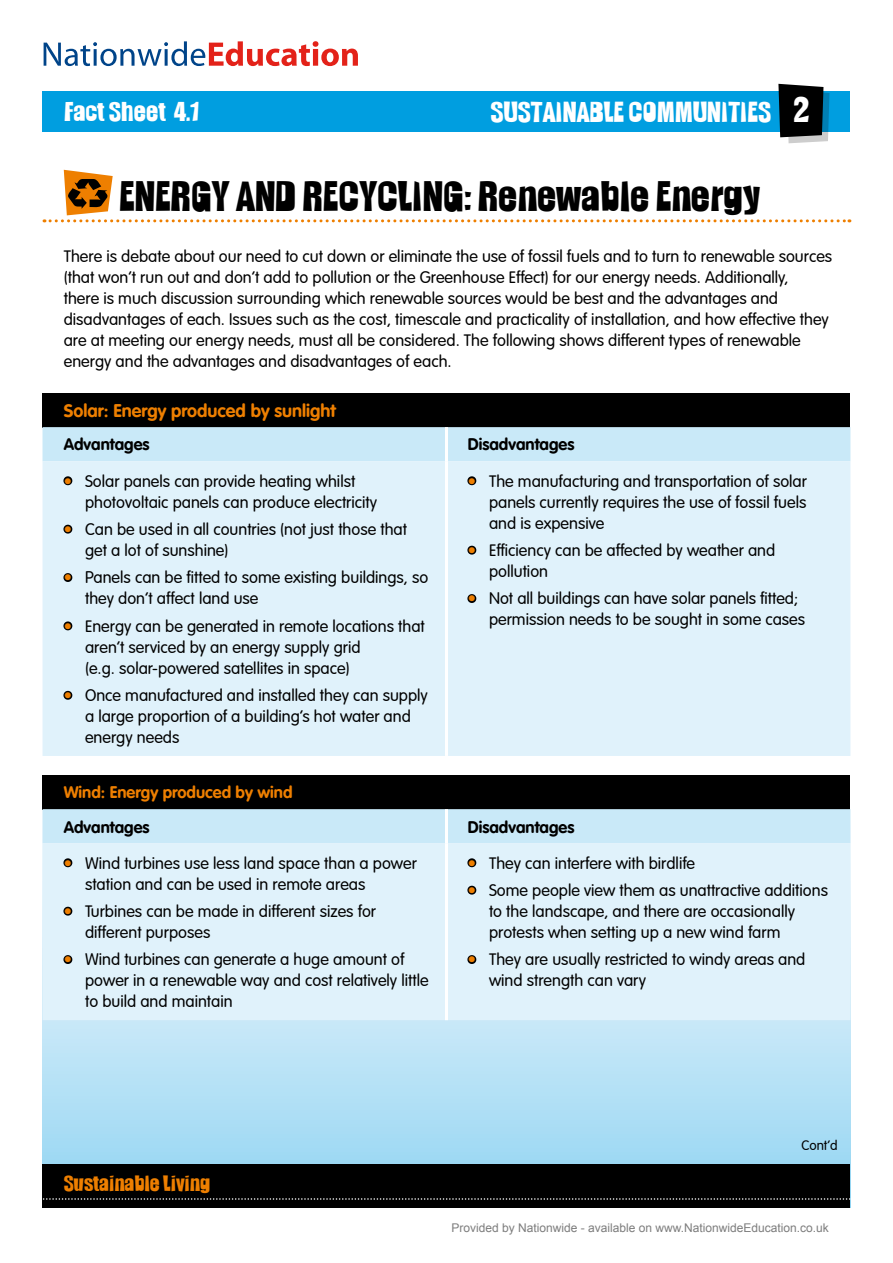
<style>
.page{position:relative;width:893px;height:1263px;background:#fff}
.page>*{position:absolute;margin:0;border:0;box-sizing:border-box;transform-origin:0 0}
.Worksheet_title{font:37.5px "Slamming";color:#000}
.t1{font:25.5px "Slamming";color:#fff}
.Worksheet_number{font:24px "Slamming";color:#fff}
.t2{font:19.5px "Slamming";color:#ee7f00}
.table_title{font:18px "DBDAVAGTT Bold";color:#ee7f00}
.Table_bullet{font:16.5px/21px "DBDAVAGTT Light";color:#000}
.Body_11pt_14pt{font:16.5px/21px "DBDAVAGTT Light";color:#000}
.Body_subhead{font:16.5px "DBDAVAGTT Bold";color:#000}
.Body_11pt_14pt-2{font:16.5px "DBDAVAGTT Bold";color:#ee7f00}
.t3{font:13.5px "DBDAVAGTT Light";color:#000}
.t4{font:12px "Arial";color:#7d7d7d}
.s1{font-size:31.5px}
.s2{color:#ee7f00}
</style>
<div class="page">
<svg style="left:43px;top:1020px;width:807px;height:144px;background:#b3e0f5"></svg>
<div style="left:43px;top:91px;width:807px;height:40px;background:#009ee0"></div>
<div style="left:43px;top:1164px;width:807px;height:44px;background:#000"></div>
<svg style="left:42px;top:1198px;width:809px;height:2px"></svg>
<svg style="left:44px;top:41px;width:314px;height:25px"></svg>
<svg style="left:778px;top:84px;width:51px;height:59px;background:#243238"></svg>
<div style="left:43px;top:393px;width:807px;height:34px;background:#000"></div>
<div style="left:43px;top:427px;width:807px;height:34px;background:#c9e9f8"></div>
<div style="left:43px;top:461px;width:807px;height:295px;background:#e0f2fb"></div>
<hr style="left:445px;top:427px;width:3px;height:34px;background:#fff">
<hr style="left:445px;top:461px;width:3px;height:295px;background:#fff">
<svg style="left:61px;top:474px;width:14px;height:14px"></svg>
<svg style="left:61px;top:522px;width:14px;height:14px"></svg>
<svg style="left:61px;top:571px;width:14px;height:13px"></svg>
<svg style="left:61px;top:619px;width:14px;height:14px"></svg>
<svg style="left:61px;top:688px;width:14px;height:14px"></svg>
<svg style="left:465px;top:474px;width:14px;height:14px"></svg>
<svg style="left:465px;top:543px;width:14px;height:14px"></svg>
<svg style="left:465px;top:592px;width:14px;height:13px"></svg>
<div style="left:43px;top:775px;width:807px;height:34px;background:#000"></div>
<div style="left:43px;top:809px;width:807px;height:34px;background:#c9e9f8"></div>
<div style="left:43px;top:843px;width:807px;height:177px;background:#e0f2fb"></div>
<hr style="left:445px;top:809px;width:3px;height:34px;background:#fff">
<hr style="left:445px;top:843px;width:3px;height:177px;background:#fff">
<svg style="left:61px;top:856px;width:14px;height:13px"></svg>
<svg style="left:61px;top:904px;width:14px;height:14px"></svg>
<svg style="left:61px;top:953px;width:14px;height:13px"></svg>
<svg style="left:465px;top:856px;width:14px;height:13px"></svg>
<svg style="left:465px;top:883px;width:14px;height:14px"></svg>
<svg style="left:465px;top:953px;width:14px;height:13px"></svg>
<svg style="left:44px;top:170px;width:806px;height:52px"></svg>
<p class="Worksheet_number" style="left:64px;top:97px;width:137px">Fact Sheet 4.1</p>
<h2 class="t1" style="left:491px;top:97px;width:320px">SUSTAINABLE COMMUNITIES <span class="s1">2</span></h2>
<p class="Worksheet_title" style="left:119px;top:173px;width:642px">ENERGY AND RECYCLING: Renewable Energy</p>
<p class="Body_11pt_14pt" style="left:64px;top:245px;width:770px">There is debate about our need to cut down or eliminate the use of fossil fuels and to turn to renewable sources (that won’t run out and don’t add to pollution or the Greenhouse Effect) for our energy needs. Additionally,<br>there is much discussion surrounding which renewable sources would be best and the advantages and disadvantages of each. Issues such as the cost, timescale and practicality of installation, and how effective they are at meeting our energy needs, must all be considered. The following shows different types of renewable energy and the advantages and disadvantages of each.</p>
<p class="table_title" style="left:64px;top:400px;width:274px">Solar: Energy produced by sunlight</p>
<p class="Body_subhead" style="left:64px;top:435px;width:87px">Advantages</p>
<p class="Body_subhead" style="left:468px;top:435px;width:108px">Disadvantages</p>
<p class="Table_bullet" style="left:85px;top:470px;width:294px;text-indent:-21px"><span class="s2">•</span> Solar panels can provide heating whilst photovoltaic panels can produce electricity</p>
<p class="Table_bullet" style="left:85px;top:519px;width:323px;text-indent:-21px"><span class="s2">•</span> Can be used in all countries (not just those that get a lot of sunshine)</p>
<p class="Table_bullet" style="left:85px;top:567px;width:345px;text-indent:-21px"><span class="s2">•</span> Panels can be fitted to some existing buildings, so they don’t affect land use</p>
<p class="Table_bullet" style="left:85px;top:615px;width:341px;text-indent:-21px"><span class="s2">•</span> Energy can be generated in remote locations that aren’t serviced by an energy supply grid<br>(e.g. solar-powered satellites in space)</p>
<p class="Table_bullet" style="left:85px;top:685px;width:344px;text-indent:-21px"><span class="s2">•</span> Once manufactured and installed they can supply a large proportion of a building’s hot water and energy needs</p>
<p class="Table_bullet" style="left:489px;top:470px;width:319px;text-align:justify;text-indent:-21px"><span class="s2">•</span> The manufacturing and transportation of solar panels currently requires the use of fossil fuels and is expensive</p>
<p class="Table_bullet" style="left:489px;top:540px;width:288px;text-indent:-21px"><span class="s2">•</span> Efficiency can be affected by weather and pollution</p>
<p class="Table_bullet" style="left:489px;top:588px;width:318px;text-indent:-21px"><span class="s2">•</span> Not all buildings can have solar panels fitted; permission needs to be sought in some cases</p>
<p class="Body_11pt_14pt-2" style="left:64px;top:783px;width:230px">Wind: Energy produced by wind</p>
<p class="Body_subhead" style="left:64px;top:817px;width:87px">Advantages</p>
<p class="Body_subhead" style="left:468px;top:817px;width:108px">Disadvantages</p>
<p class="Table_bullet" style="left:85px;top:852px;width:333px;text-indent:-21px"><span class="s2">•</span> Wind turbines use less land space than a power station and can be used in remote areas</p>
<p class="Table_bullet" style="left:85px;top:901px;width:293px;text-indent:-21px"><span class="s2">•</span> Turbines can be made in different sizes for different purposes</p>
<p class="Table_bullet" style="left:85px;top:949px;width:345px;text-indent:-21px"><span class="s2">•</span> Wind turbines can generate a huge amount of power in a renewable way and cost relatively little to build and maintain</p>
<p class="Table_bullet" style="left:468px;top:852px;width:229px"><span class="s2">•</span> They can interfere with birdlife</p>
<p class="Table_bullet" style="left:489px;top:880px;width:340px;text-indent:-21px"><span class="s2">•</span> Some people view them as unattractive additions to the landscape, and there are occasionally protests when setting up a new wind farm</p>
<p class="Table_bullet" style="left:489px;top:949px;width:318px;text-indent:-21px"><span class="s2">•</span> They are usually restricted to windy areas and wind strength can vary</p>
<p class="t2" style="left:64px;top:1172px;width:148px">Sustainable Living</p>
<p class="t3" style="left:801px;top:1138px;width:38px">Cont’d</p>
<p class="t4" style="left:451px;top:1221px;width:379px">Provided by Nationwide - available on www.NationwideEducation.co.uk</p>
</div>
